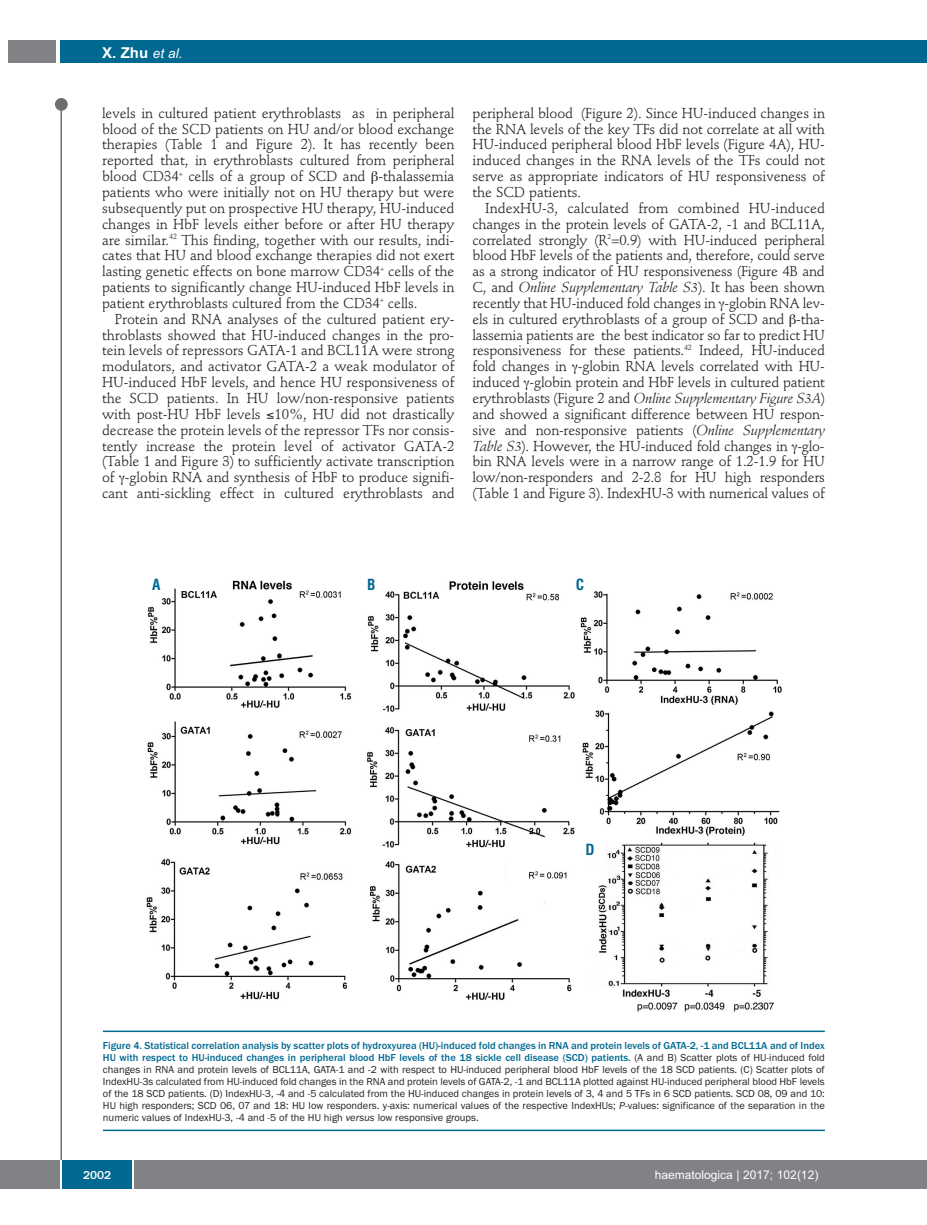
<style>
.page{position:relative;width:927px;height:1225px;background:#fff}
.page>*{position:absolute;margin:0;border:0;box-sizing:border-box;transform-origin:0 0}
.t1{font:700 15px "Arial";color:#fff}
.t2{font:700 condensed 15px "Helvetica";color:#006991}
.t3{font:14.25px/15.9px "Stempel Schneidler";letter-spacing:-.005em;color:#231f20;text-align:justify}
.t4{font:12px "Arial";color:#fff}
.t5{font:500 12px "Franklin Gothic";color:#fff}
.t6{font:10.5px/12px "Franklin Gothic";color:#231f20;text-align:justify}
.s1{font-weight:400;font-style:italic;font-size:13.5px}
.s2{font-style:italic}
.s3{font-weight:500;color:#006991}
</style>
<div class="page">
<div style="left:911px;top:40px;width:16px;height:22px;background:#006991"></div>
<div style="left:910px;top:1160px;width:17px;height:28px;background:#808285"></div>
<div style="left:55px;top:98px;width:13px;height:13px;background:#6c6d70;border-radius:50%"></div>
<hr style="left:60px;top:101px;width:2px;height:1061px;background:#6c6d70">
<div style="left:60px;top:40px;width:852px;height:22px;background:#006991"></div>
<div style="left:9px;top:40px;width:47px;height:22px;background:#808285"></div>
<div style="left:0;top:1160px;width:911px;height:28px;background:#808285"></div>
<div style="left:62px;top:1160px;width:71px;height:28px;background:#006991"></div>
<hr style="left:60px;top:1160px;width:2px;height:28px;background:#fff">
<svg style="left:133px;top:1160px;width:1px;height:28px"></svg>
<img style="left:146px;top:580px;width:636px;height:432px">
<hr style="left:103px;top:1030px;width:722px;height:2px;background:#006991">
<hr style="left:103px;top:1129px;width:722px;height:2px;background:#006991">
<p class="t1" style="left:102px;top:44px;width:82px">X. Zhu <span class="s1">et al.</span></p>
<p class="t3" style="left:102px;top:106px;width:354px">levels in cultured patient erythroblasts as in peripheral blood of the SCD patients on HU and/or blood exchange therapies (Table 1 and Figure 2). It has recently been reported that, in erythroblasts cultured from peripheral blood CD34<sup>+</sup> cells of a group of SCD and -thalassemia patients who were initially not on HU therapy but were subsequently put on prospective HU therapy, HU-induced changes in HbF levels either before or after HU therapy are similar.<sup>42</sup> This finding, together with our results, indi&shy;cates that HU and blood exchange therapies did not exert lasting genetic effects on bone marrow CD34<sup>+</sup> cells of the patients to significantly change HU-induced HbF levels in patient erythroblasts cultured from the CD34<sup>+</sup> cells.</p>
<p class="t3" style="left:102px;top:312px;width:354px;text-indent:13px">Protein and RNA analyses of the cultured patient ery&shy;throblasts showed that HU-induced changes in the pro&shy;tein levels of repressors GATA-1 and BCL11A were strong modulators, and activator GATA-2 a weak modulator of HU-induced HbF levels, and hence HU responsiveness of the SCD patients. In HU low/non-responsive patients with post-HU HbF levels ≤10%, HU did not drastically decrease the protein levels of the repressor TFs nor consis&shy;tently increase the protein level of activator GATA-2 (Table 1 and Figure 3) to sufficiently activate transcription of -globin RNA and synthesis of HbF to produce signifi&shy;cant anti-sickling effect in cultured erythroblasts and</p>
<p class="t3" style="left:472px;top:106px;width:354px">peripheral blood (Figure 2). Since HU-induced changes in the RNA levels of the key TFs did not correlate at all with HU-induced peripheral blood HbF levels (Figure 4A), HU&shy;induced changes in the RNA levels of the TFs could not serve as appropriate indicators of HU responsiveness of the SCD patients.</p>
<p class="t3" style="left:472px;top:201px;width:354px;text-indent:13px">IndexHU-3, calculated from combined HU-induced changes in the protein levels of GATA-2, -1 and BCL11A, correlated strongly (R<sup>2</sup>=0.9) with HU-induced peripheral blood HbF levels of the patients and, therefore, could serve as a strong indicator of HU responsiveness (Figure 4B and C, and <span class="s2">Online Supplementary Table S3</span>). It has been shown recently that HU-induced fold changes in -globin RNA lev&shy;els in cultured erythroblasts of a group of SCD and -tha&shy;lassemia patients are the best indicator so far to predict HU responsiveness for these patients.<sup>42</sup> Indeed, HU-induced fold changes in -globin RNA levels correlated with HU&shy;induced -globin protein and HbF levels in cultured patient erythroblasts (Figure 2 and <span class="s2">Online Supplementary Figure S3A</span>) and showed a significant difference between HU respon&shy;sive and non-responsive patients (<span class="s2">Online Supplementary Table S3</span>). However, the HU-induced fold changes in -glo&shy;bin RNA levels were in a narrow range of 1.2-1.9 for HU low/non-responders and 2-2.8 for HU high responders (Table 1 and Figure 3). IndexHU-3 with numerical values of</p>
<p class="t2" style="left:152px;top:576px;width:10px">A</p>
<p class="t2" style="left:367px;top:576px;width:10px">B</p>
<p class="t2" style="left:576px;top:576px;width:10px">C</p>
<p class="t2" style="left:586px;top:841px;width:11px">D</p>
<p class="t6" style="left:103px;top:1039px;width:723px"><span class="s3">Figure 4. Statistical correlation analysis by scatter plots of hydroxyurea (HU)-induced fold changes in RNA and protein levels of GATA-2, -1 and BCL11A and of Index HU with respect to HU-induced changes in peripheral blood HbF levels of the 18 sickle cell disease (SCD) patients.</span> (A and B) Scatter plots of HU-induced fold changes in RNA and protein levels of BCL11A, GATA-1 and -2 with respect to HU-induced peripheral blood HbF levels of the 18 SCD patients. (C) Scatter plots of IndexHU-3s calculated from HU-induced fold changes in the RNA and protein levels of GATA-2, -1 and BCL11A plotted against HU-induced peripheral blood HbF levels of the 18 SCD patients. (D) IndexHU-3, -4 and -5 calculated from the HU-induced changes in protein levels of 3, 4 and 5 TFs in 6 SCD patients. SCD 08, 09 and 10:<br>HU high responders; SCD 06, 07 and 18: HU low responders. y-axis: numerical values of the respective IndexHUs; <span class="s2">P</span>-values: significance of the separation in the numeric values of IndexHU-3, -4 and -5 of the HU high <span class="s2">versus</span> low responsive groups.</p>
<p class="t5" style="left:83px;top:1167px;width:30px">2002</p>
<p class="t4" style="left:655px;top:1167px;width:165px">haematologica | 2017; 102(12)</p>
</div>
